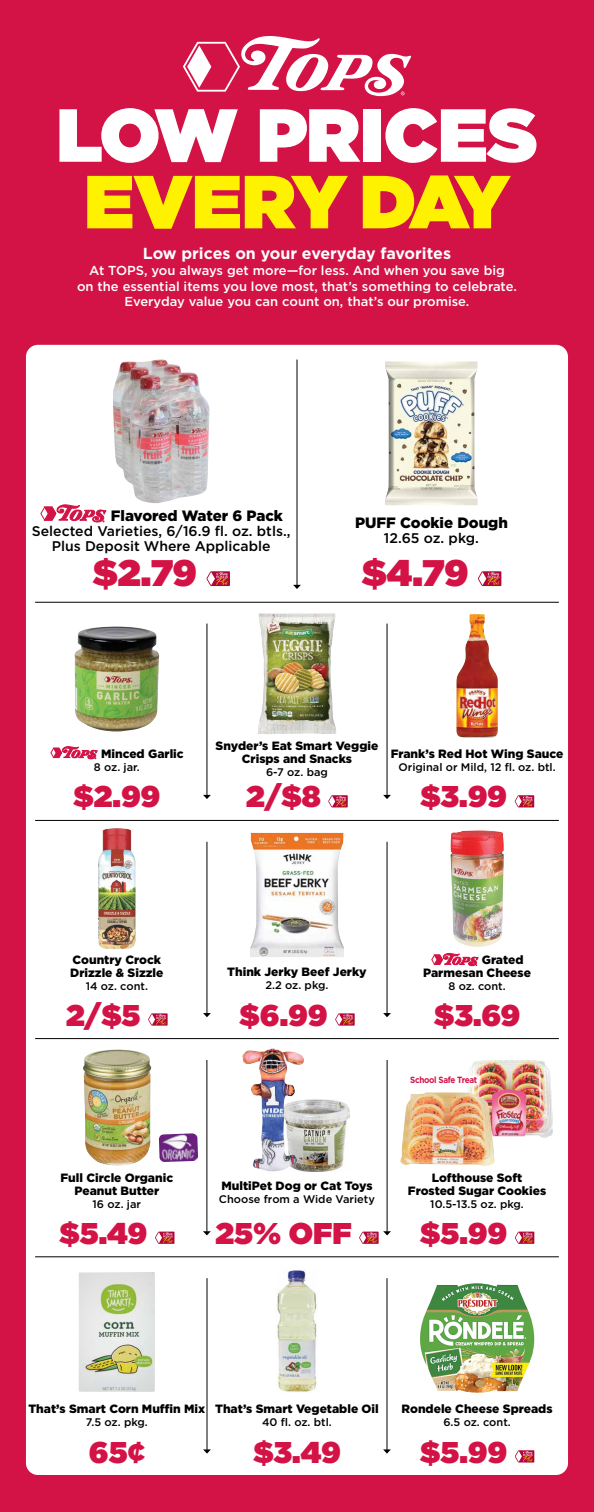
<style>
.page{position:relative;width:594px;height:1512px;background:#d31245}
.page>*{position:absolute;margin:0;border:0;box-sizing:border-box;transform-origin:0 0}
.t1{font:900 75px "Gotham";color:#fff}
.t2{font:900 75px "Gotham";letter-spacing:-.025em;color:#fff200}
.t3{font:900 37px "Gotham";color:#d31245}
.t4{font:900 30px "Gotham";letter-spacing:-.01em;color:#d31245}
.t5{font:700 16px "Gotham";color:#fff}
.t6{font:900 15px "Gotham";color:#000}
.t7{font:500 14px/15px "Gotham";color:#000;text-align:center}
.t8{font:500 13px/15.6px "Gotham";color:#fff;text-align:center}
.t9{font:900 12px/13px "Gotham";color:#000;text-align:center}
.t10{font:500 11px "Gotham";color:#000}
.t11{font:700 9px "Gotham";letter-spacing:-.04em;color:#d31245;scale:.9 1}
</style>
<div class="page">
<div style="left:26px;top:345px;width:542px;height:1130px;background:#fff;border-radius:12px"></div>
<svg style="left:183px;top:36px;width:228px;height:60px"></svg>
<svg style="left:50px;top:746px;width:47px;height:13px"></svg>
<img style="left:75px;top:626px;width:84px;height:105px">
<svg style="left:148px;top:1013px;width:20px;height:13px"></svg>
<img style="left:98px;top:828px;width:38px;height:121px">
<img style="left:83px;top:1049px;width:68px;height:117px">
<div style="left:70px;top:1265px;width:95px;height:128px;background:#000;opacity:.2"></div>
<svg style="left:515px;top:795px;width:19px;height:12px"></svg>
<img style="left:456px;top:614px;width:42px;height:124px">
<svg style="left:431px;top:953px;width:47px;height:13px"></svg>
<img style="left:450px;top:830px;width:54px;height:117px">
<svg style="left:515px;top:1232px;width:19px;height:12px"></svg>
<img style="left:467px;top:1060px;width:86px;height:78px">
<img style="left:400px;top:1092px;width:96px;height:74px">
<svg style="left:515px;top:1450px;width:19px;height:13px"></svg>
<img style="left:420px;top:1283px;width:114px;height:110px">
<svg style="left:328px;top:795px;width:20px;height:12px"></svg>
<img style="left:258px;top:613px;width:78px;height:121px">
<svg style="left:335px;top:1013px;width:20px;height:13px"></svg>
<img style="left:250px;top:833px;width:94px;height:124px">
<img style="left:304px;top:1100px;width:45px;height:72px">
<img style="left:242px;top:1048px;width:62px;height:124px">
<img style="left:276px;top:1270px;width:41px;height:122px">
<svg style="left:40px;top:505px;width:66px;height:17px"></svg>
<svg style="left:207px;top:571px;width:23px;height:15px"></svg>
<img style="left:113px;top:360px;width:96px;height:143px">
<svg style="left:478px;top:571px;width:23px;height:15px"></svg>
<img style="left:385px;top:361px;width:93px;height:144px">
<img style="left:159px;top:1133px;width:39px;height:29px">
<div style="left:405px;top:1071px;width:78px;height:17px;background:#fff"></div>
<hr style="left:35px;top:602px;width:524px;height:1px;background:#000">
<hr style="left:35px;top:820px;width:524px;height:1px;background:#000">
<hr style="left:35px;top:1038px;width:524px;height:1px;background:#000">
<hr style="left:35px;top:1256px;width:524px;height:1px;background:#000">
<hr style="left:206px;top:842px;width:1px;height:172px;background:#000">
<svg style="left:203px;top:1013px;width:8px;height:4px"></svg>
<hr style="left:387px;top:842px;width:1px;height:172px;background:#000">
<svg style="left:383px;top:1013px;width:8px;height:4px"></svg>
<hr style="left:206px;top:624px;width:1px;height:171px;background:#000">
<svg style="left:203px;top:795px;width:8px;height:4px"></svg>
<hr style="left:387px;top:624px;width:1px;height:171px;background:#000">
<svg style="left:383px;top:795px;width:8px;height:4px"></svg>
<hr style="left:206px;top:1060px;width:1px;height:172px;background:#000">
<svg style="left:203px;top:1231px;width:8px;height:4px"></svg>
<hr style="left:387px;top:1060px;width:1px;height:172px;background:#000">
<svg style="left:359px;top:1231px;width:32px;height:13px"></svg>
<hr style="left:207px;top:1278px;width:1px;height:172px;background:#000">
<svg style="left:203px;top:1449px;width:8px;height:5px"></svg>
<hr style="left:386px;top:1278px;width:1px;height:172px;background:#000">
<svg style="left:383px;top:1449px;width:8px;height:5px"></svg>
<hr style="left:296px;top:360px;width:2px;height:225px;background:#000">
<svg style="left:293px;top:585px;width:8px;height:4px"></svg>
<svg style="left:155px;top:1232px;width:19px;height:12px"></svg>
<h1 class="t1" style="left:56px;top:81px;width:483px">LOW PRICES</h1>
<h1 class="t2" style="left:84px;top:148px;width:427px">EVERY DAY</h1>
<h3 class="t5" style="left:143px;top:243px;width:310px">Low prices on your everyday favorites</h3>
<p class="t8" style="left:77px;top:263px;width:441px">At TOPS, you always get more—for less. And when you save big<br>on the essential items you love most, that’s something to celebrate.<br>Everyday value you can count on, that’s our promise.</p>
<p class="t6" style="left:111px;top:505px;width:174px">Flavored Water 6 Pack</p>
<p class="t7" style="left:32px;top:523px;width:260px">Selected Varieties, 6/16.9 fl. oz. btls.,<br>Plus Deposit Where Applicable</p>
<h2 class="t3" style="left:92px;top:546px;width:106px">$2.79</h2>
<p class="t6" style="left:355px;top:512px;width:154px">PUFF Cookie Dough</p>
<p class="t7" style="left:384px;top:530px;width:97px">12.65 oz. pkg.</p>
<h2 class="t3" style="left:362px;top:546px;width:109px">$4.79</h2>
<p class="t9" style="left:101px;top:747px;width:84px">Minced Garlic</p>
<p class="t10" style="left:94px;top:760px;width:47px">8 oz. jar.</p>
<h3 class="t4" style="left:73px;top:775px;width:89px">$2.99</h3>
<p class="t9" style="left:216px;top:739px;width:164px">Snyder’s Eat Smart Veggie<br>Crisps and Snacks</p>
<p class="t10" style="left:266px;top:765px;width:63px">6-7 oz. bag</p>
<h3 class="t4" style="left:246px;top:775px;width:76px">2/$8</h3>
<p class="t9" style="left:391px;top:747px;width:174px">Frank’s Red Hot Wing Sauce</p>
<p class="t10" style="left:399px;top:760px;width:159px">Original or Mild, 12 fl. oz. btl.</p>
<h3 class="t4" style="left:420px;top:775px;width:89px">$3.99</h3>
<p class="t9" style="left:70px;top:953px;width:95px;text-align:left">Country Crock<br>Drizzle &amp; Sizzle</p>
<p class="t10" style="left:86px;top:979px;width:64px">14 oz. cont.</p>
<h3 class="t4" style="left:66px;top:994px;width:76px">2/$5</h3>
<p class="t9" style="left:60px;top:1171px;width:114px">Full Circle Organic<br>Peanut Butter</p>
<p class="t10" style="left:93px;top:1197px;width:50px">16 oz. jar</p>
<h3 class="t4" style="left:59px;top:1212px;width:90px">$5.49</h3>
<p class="t9" style="left:227px;top:965px;width:141px">Think Jerky Beef Jerky</p>
<p class="t10" style="left:265px;top:978px;width:65px">2.2 oz. pkg.</p>
<h3 class="t4" style="left:239px;top:994px;width:90px">$6.99</h3>
<p class="t9" style="left:423px;top:954px;width:109px;text-align:left;text-indent:59px">Grated<br>Parmesan Cheese</p>
<p class="t10" style="left:448px;top:979px;width:59px">8 oz. cont.</p>
<h3 class="t4" style="left:434px;top:994px;width:88px">$3.69</h3>
<p class="t11" style="left:410px;top:1074px;width:76px">School Safe Treat</p>
<p class="t9" style="left:221px;top:1179px;width:153px">MultiPet Dog or Cat Toys</p>
<p class="t10" style="left:219px;top:1191px;width:157px">Choose from a Wide Variety</p>
<h3 class="t4" style="left:215px;top:1212px;width:138px">25% OFF</h3>
<p class="t9" style="left:408px;top:1171px;width:140px">Lofthouse Soft<br>Frosted Sugar Cookies</p>
<p class="t10" style="left:430px;top:1197px;width:95px">10.5-13.5 oz. pkg.</p>
<h3 class="t4" style="left:420px;top:1212px;width:89px">$5.99</h3>
<p class="t9" style="left:28px;top:1402px;width:178px">That’s Smart Corn Muffin Mix</p>
<p class="t10" style="left:86px;top:1415px;width:63px">7.5 oz. pkg.</p>
<h3 class="t4" style="left:89px;top:1430px;width:57px">65¢</h3>
<p class="t9" style="left:215px;top:1402px;width:165px">That’s Smart Vegetable Oil</p>
<p class="t10" style="left:262px;top:1415px;width:71px">40 fl. oz. btl.</p>
<h3 class="t4" style="left:253px;top:1430px;width:89px">$3.49</h3>
<p class="t9" style="left:402px;top:1402px;width:152px">Rondele Cheese Spreads</p>
<p class="t10" style="left:443px;top:1415px;width:69px">6.5 oz. cont.</p>
<h3 class="t4" style="left:420px;top:1430px;width:89px">$5.99</h3>
</div>
